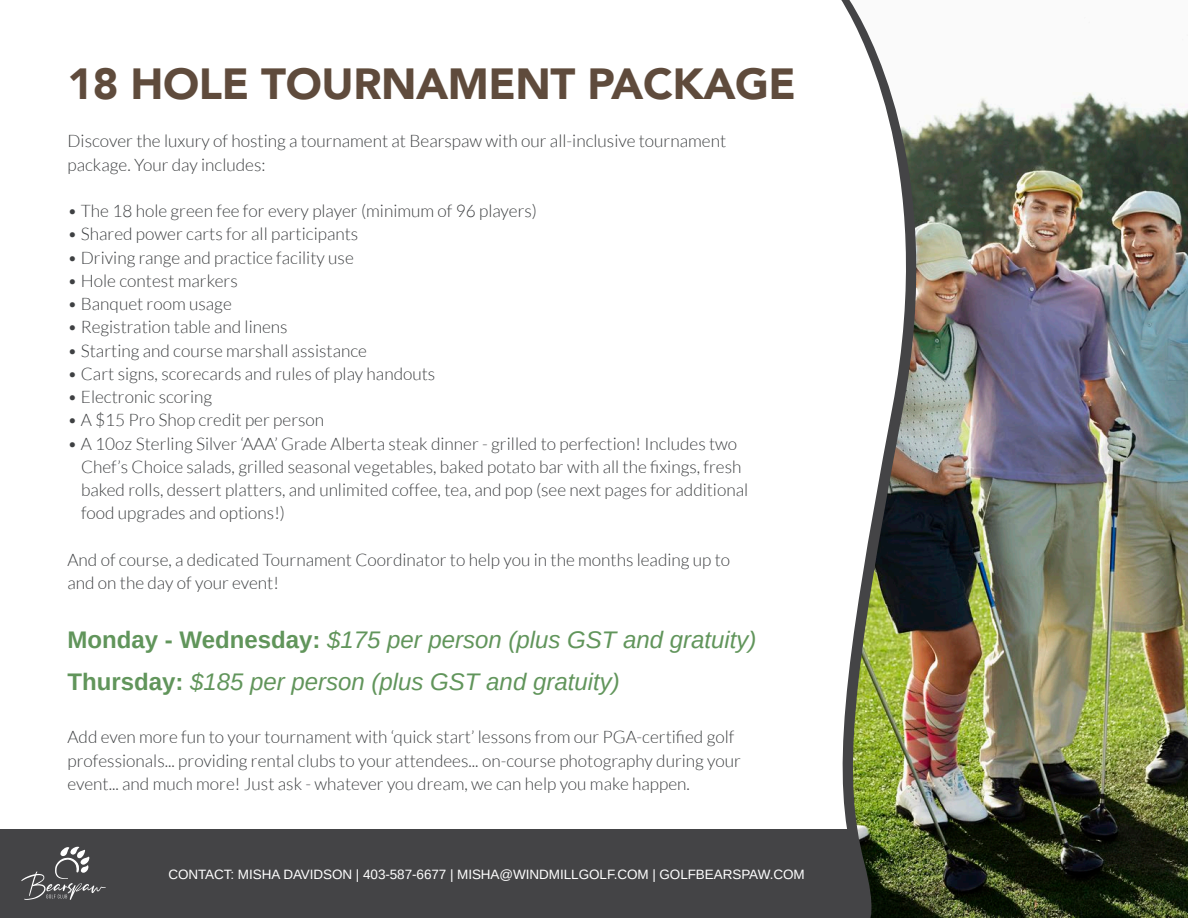
<style>
.page{position:relative;width:1188px;height:918px;background:#fff}
.page>*{position:absolute;margin:0;border:0;box-sizing:border-box;transform-origin:0 0}
.Page_Title{font:900 43.5px "Avenir";letter-spacing:-.01em;color:#5f4b3c}
.Headers{font:italic 24px "Arimo";color:#61955b}
.Copy{font:300 17.25px/23.2px "Lato";color:#3e4042}
.t1{font:13.5px "Arimo";letter-spacing:-.005em;color:#fff}
.s1{font-weight:700;font-style:normal}
</style>
<div class="page">
<div style="left:0;top:829px;width:903px;height:89px;background:#444446"></div>
<img style="left:949px;top:92px;width:239px;height:826px">
<img style="left:841px;top:0;width:108px;height:918px">
<svg style="left:21px;top:847px;width:85px;height:53px"></svg>
<p class="Page_Title" style="left:68px;top:47px;width:730px">18 HOLE TOURNAMENT PACKAGE</p>
<p class="Copy" style="left:68px;top:130px;width:660px">Discover the luxury of hosting a tournament at Bearspaw with our all-inclusive tournament package. Your day includes:</p>
<p class="Copy" style="left:68px;top:199px;width:471px">• The 18 hole green fee for every player (minimum of 96 players)</p>
<p class="Copy" style="left:68px;top:223px;width:292px">• Shared power carts for all participants</p>
<p class="Copy" style="left:68px;top:246px;width:288px">• Driving range and practice facility use</p>
<p class="Copy" style="left:68px;top:269px;width:172px">• Hole contest markers</p>
<p class="Copy" style="left:68px;top:292px;width:166px">• Banquet room usage</p>
<p class="Copy" style="left:68px;top:316px;width:222px">• Registration table and linens</p>
<p class="Copy" style="left:68px;top:339px;width:301px">• Starting and course marshall assistance</p>
<p class="Copy" style="left:68px;top:362px;width:369px">• Cart signs, scorecards and rules of play handouts</p>
<p class="Copy" style="left:68px;top:385px;width:146px">• Electronic scoring</p>
<p class="Copy" style="left:68px;top:409px;width:258px">• A $15 Pro Shop credit per person</p>
<p class="Copy" style="left:81px;top:432px;width:669px;text-indent:-14px">• A 10oz Sterling Silver ‘AAA’ Grade Alberta steak dinner - grilled to perfection! Includes two Chef’s Choice salads, grilled seasonal vegetables, baked potato bar with all the fixings, fresh baked rolls, dessert platters, and unlimited coffee, tea, and pop (see next pages for additional food upgrades and options!)</p>
<p class="Copy" style="left:68px;top:548px;width:664px">And of course, a dedicated Tournament Coordinator to help you in the months leading up to and on the day of your event!</p>
<p class="Headers" style="left:68px;top:623px;width:691px"><span class="s1">Monday - Wednesday:</span> $175 per person (plus GST and gratuity)</p>
<p class="Headers" style="left:68px;top:666px;width:554px"><span class="s1">Thursday:</span> $185 per person (plus GST and gratuity)</p>
<p class="Copy" style="left:68px;top:726px;width:675px">Add even more fun to your tournament with ‘quick start’ lessons from our PGA-certified golf professionals... providing rental clubs to your attendees... on-course photography during your event... and much more! Just ask - whatever you dream, we can help you make happen.</p>
<p class="t1" style="left:168px;top:865px;width:638px">CONTACT: MISHA DAVIDSON | 403-587-6677 | MISHA@WINDMILLGOLF.COM | GOLFBEARSPAW.COM</p>
</div>
